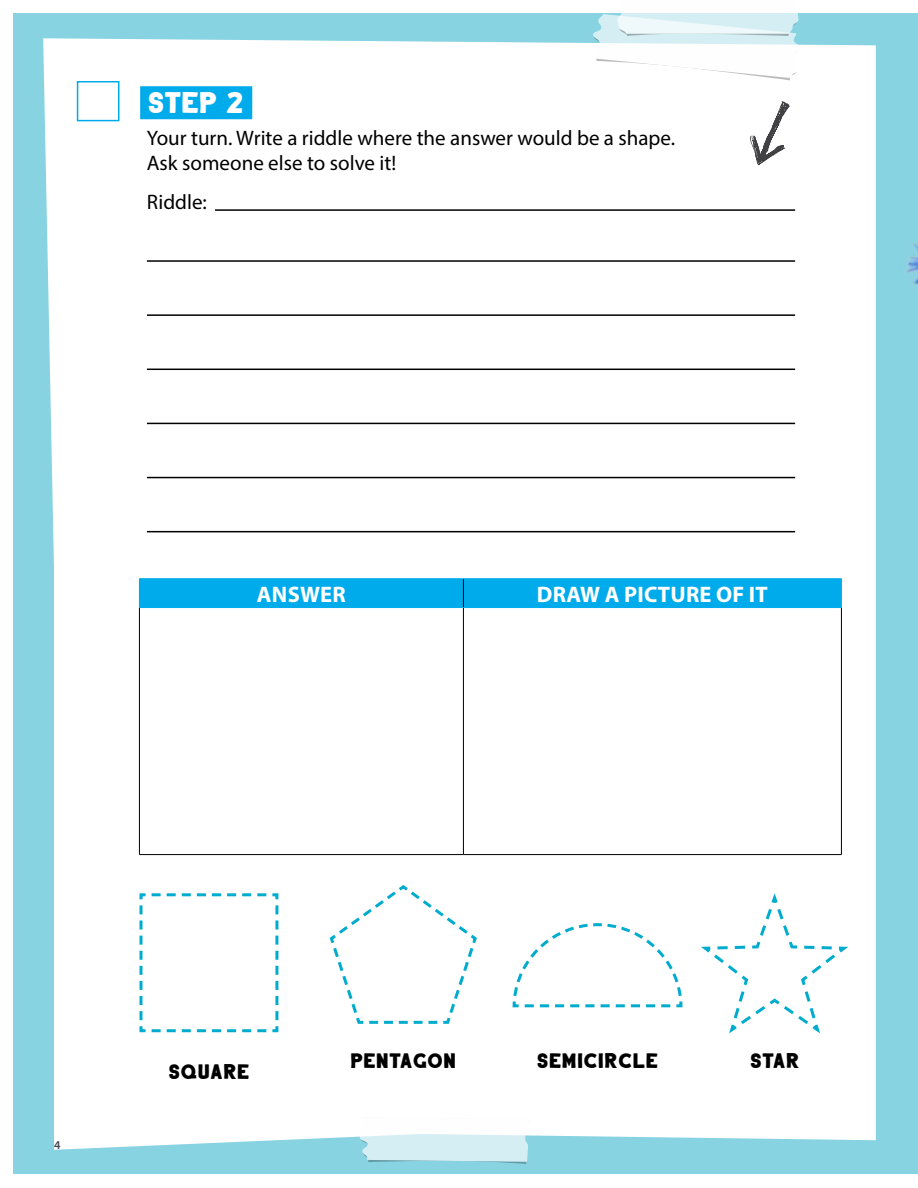
<style>
.page{position:relative;width:918px;height:1188px;background:#fff}
.page>*{position:absolute;margin:0;border:0;box-sizing:border-box;transform-origin:0 0}
.t1{font:30px "Anthology";color:#fff}
.t2{font:700 22.5px "Myriad Pro";letter-spacing:.01em;color:#fff}
.t3{font:21px/25.5px "Myriad Pro";color:#000}
.t4{font:21px "Anthology";letter-spacing:-.025em;color:#000}
.t5{font:600 12px "Myriad Pro";color:#414653}
</style>
<div class="page">
<div style="left:14px;top:14px;width:904px;height:1160px;background:#88d3e2"></div>
<div style="left:43px;top:38px;width:833px;height:1112px;background:#fff"></div>
<svg style="left:593px;top:13px;width:207px;height:67px;background:#eaf5f8"></svg>
<svg style="left:360px;top:1117px;width:171px;height:47px;background:#dcf0f5"></svg>
<svg style="left:750px;top:101px;width:40px;height:64px;background:#d1d1d2"></svg>
<div style="left:140px;top:86px;width:112px;height:33px;background:#00abec"></div>
<div style="left:77px;top:81px;width:42px;height:40px;border:2px solid #00abec"></div>
<div style="left:139px;top:579px;width:324px;height:29px;background:#00abec"></div>
<div style="left:463px;top:579px;width:378px;height:29px;background:#00abec"></div>
<div style="left:140px;top:608px;width:701px;height:246px;background:#fff"></div>
<hr style="left:139px;top:608px;width:1px;height:246px;background:#000">
<hr style="left:463px;top:608px;width:1px;height:246px;background:#000">
<hr style="left:841px;top:608px;width:1px;height:246px;background:#000">
<hr style="left:139px;top:854px;width:324px;height:1px;background:#000">
<hr style="left:463px;top:854px;width:379px;height:1px;background:#000">
<svg style="left:463px;top:579px;width:1px;height:28px"></svg>
<hr style="left:139px;top:578px;width:324px;height:1px;background:#00abec">
<hr style="left:463px;top:578px;width:379px;height:1px;background:#00abec">
<svg style="left:841px;top:579px;width:1px;height:28px"></svg>
<hr style="left:463px;top:607px;width:379px;height:1px;background:#00abec">
<hr style="left:215px;top:209px;width:580px;height:2px;background:#000">
<hr style="left:147px;top:260px;width:648px;height:2px;background:#000">
<hr style="left:147px;top:314px;width:648px;height:2px;background:#000">
<hr style="left:147px;top:369px;width:648px;height:1px;background:#000">
<hr style="left:147px;top:423px;width:648px;height:1px;background:#000">
<hr style="left:147px;top:477px;width:648px;height:1px;background:#000">
<hr style="left:147px;top:531px;width:648px;height:1px;background:#000">
<svg style="left:511px;top:922px;width:173px;height:87px;background:#f1fafc"></svg>
<div style="left:328px;top:883px;width:151px;height:142px;background:#fff"></div>
<div style="left:697px;top:889px;width:156px;height:148px;background:#fff"></div>
<svg style="left:138px;top:892px;width:142px;height:142px;background:#f2fafc"></svg>
<img style="left:906px;top:242px;width:12px;height:43px">
<h1 class="t1" style="left:147px;top:79px;width:99px">STEP 2</h1>
<p class="t3" style="left:147px;top:125px;width:530px">Your turn. Write a riddle where the answer would be a shape.<br>Ask someone else to solve it!</p>
<p class="t3" style="left:147px;top:189px;width:61px">Riddle:</p>
<p class="t2" style="left:257px;top:579px;width:90px">ANSWER</p>
<p class="t2" style="left:537px;top:579px;width:232px">DRAW A PICTURE OF IT</p>
<p class="t5" style="left:54px;top:1138px;width:8px">4</p>
<p class="t4" style="left:168px;top:1055px;width:84px">SQUARE</p>
<p class="t4" style="left:350px;top:1044px;width:108px">PENTAGON</p>
<p class="t4" style="left:536px;top:1044px;width:124px">SEMICIRCLE</p>
<p class="t4" style="left:749px;top:1044px;width:52px">STAR</p>
</div>
